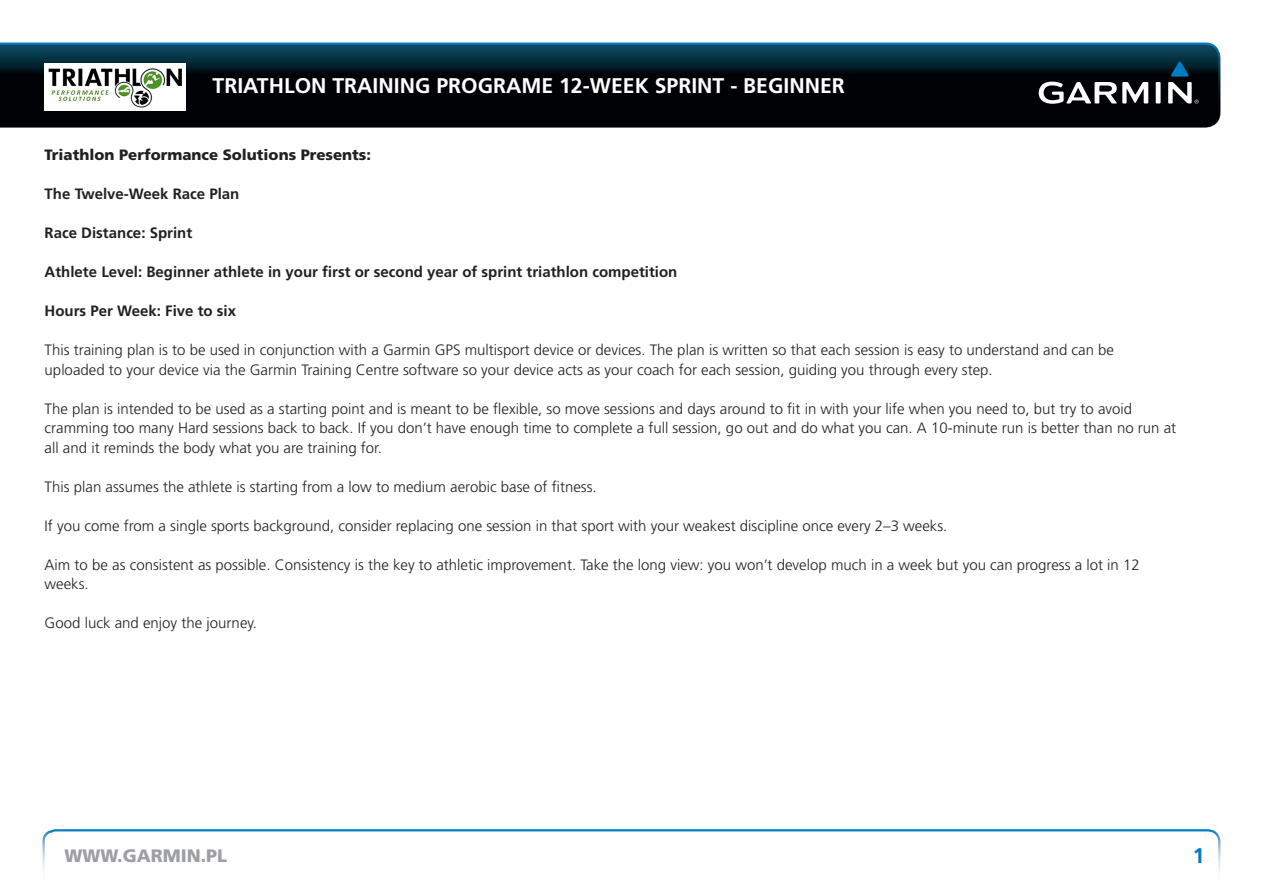
<style>
.page{position:relative;width:1263px;height:893px;background:#fff}
.page>*{position:absolute;margin:0;border:0;box-sizing:border-box;transform-origin:0 0}
.t1{font:700 21.3px "Frutiger LT Std";color:#fff}
.t2{font:700 21.3px "Frutiger LT Std";color:#007cc2}
.t3{font:900 18px "Frutiger LT Std";color:#9d9fa2}
.t4{font:300 15px/19.5px "Frutiger LT Std";color:#231f20}
.t5{font:700 15px "Frutiger LT Std";color:#231f20}
.t6{font:900 15px "Frutiger LT Std";color:#231f20}
</style>
<div class="page">
<svg style="left:0;top:43px;width:1220px;height:85px;background:#081a23"></svg>
<svg style="left:42px;top:829px;width:1179px;height:43px"></svg>
<img style="left:45px;top:63px;width:140px;height:48px">
<p class="t1" style="left:213px;top:73px;width:634px">TRIATHLON TRAINING PROGRAME 12-WEEK SPRINT - BEGINNER</p>
<p class="t6" style="left:45px;top:146px;width:328px">Triathlon Performance Solutions Presents:</p>
<p class="t5" style="left:45px;top:185px;width:196px">The Twelve-Week Race Plan</p>
<p class="t5" style="left:45px;top:224px;width:149px">Race Distance: Sprint</p>
<p class="t5" style="left:45px;top:263px;width:634px">Athlete Level: Beginner athlete in your first or second year of sprint triathlon competition</p>
<p class="t5" style="left:45px;top:302px;width:193px">Hours Per Week: Five to six</p>
<p class="t4" style="left:45px;top:340px;width:1071px">This training plan is to be used in conjunction with a Garmin GPS multisport device or devices. The plan is written so that each session is easy to understand and can be uploaded to your device via the Garmin Training Centre software so your device acts as your coach for each session, guiding you through every step.</p>
<p class="t4" style="left:45px;top:399px;width:1133px">The plan is intended to be used as a starting point and is meant to be flexible, so move sessions and days around to fit in with your life when you need to, but try to avoid cramming too many Hard sessions back to back. If you don’t have enough time to complete a full session, go out and do what you can. A 10-minute run is better than no run at all and it reminds the body what you are training for.</p>
<p class="t4" style="left:45px;top:477px;width:554px">This plan assumes the athlete is starting from a low to medium aerobic base of fitness.</p>
<p class="t4" style="left:45px;top:516px;width:904px">If you come from a single sports background, consider replacing one session in that sport with your weakest discipline once every 2–3 weeks.</p>
<p class="t4" style="left:45px;top:555px;width:1096px">Aim to be as consistent as possible. Consistency is the key to athletic improvement. Take the long view: you won’t develop much in a week but you can progress a lot in 12 weeks.</p>
<p class="t4" style="left:45px;top:613px;width:214px">Good luck and enjoy the journey.</p>
<p class="t3" style="left:64px;top:844px;width:164px">WWW.GARMIN.PL</p>
<p class="t2" style="left:1193px;top:843px;width:13px">1</p>
</div>
